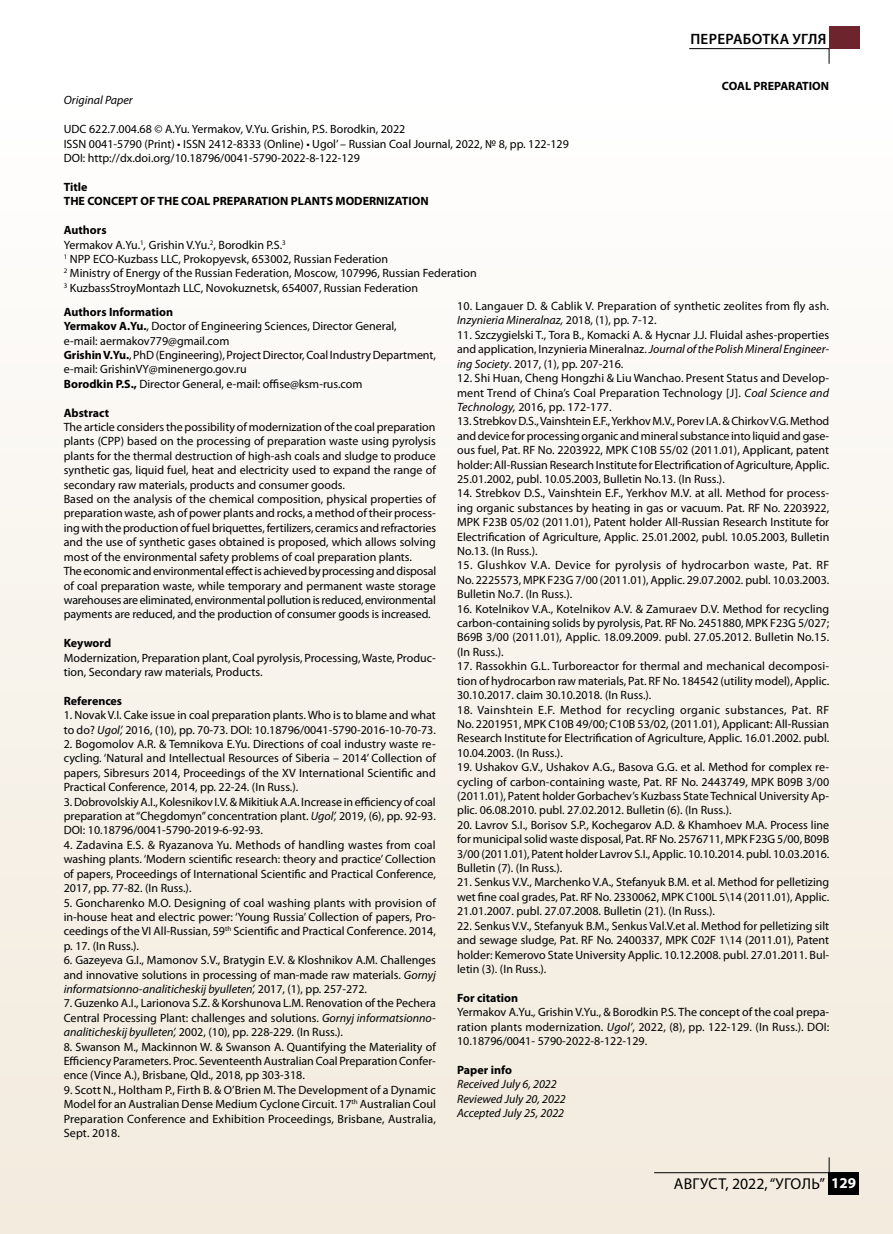
<style>
.page{position:relative;width:893px;height:1234px;background:#fff}
.page>*{position:absolute;margin:0;border:0;box-sizing:border-box;transform-origin:0 0}
.t1{font:15.75px "Myriad Pro";letter-spacing:.02em;color:#000}
.t2{font:600 15px "Myriad Pro";letter-spacing:.02em;color:#000}
.t3{font:12px/14.4px "Myriad Pro";color:#000;text-align:justify}
.t4{font:700 12px/14.4px "Myriad Pro";color:#000}
.t5{font:italic 12px/14.4px "Myriad Pro";color:#000}
.s1{font-style:italic}
.s2{font-weight:700}
.s3{font-weight:700;font-size:15px;color:#fff}
</style>
<div class="page">
<div style="left:0;top:88px;width:893px;height:1145px;background:linear-gradient(to bottom,#fffefe,#f1e9dc)"></div>
<div style="left:829px;top:1171px;width:30px;height:23px;background:#000"></div>
<hr style="left:654px;top:1171px;width:175px;height:1px;background:#000">
<svg style="left:829px;top:1157px;width:1px;height:15px"></svg>
<hr style="left:689px;top:48px;width:140px;height:1px;background:#000">
<svg style="left:829px;top:49px;width:1px;height:15px"></svg>
<div style="left:829px;top:27px;width:31px;height:22px;background:#6e242d"></div>
<p class="t2" style="left:690px;top:30px;width:137px">ПЕРЕРАБОТКА УГЛЯ</p>
<p class="t4" style="left:722px;top:78px;width:109px">COAL PREPARATION</p>
<p class="t5" style="left:64px;top:93px;width:70px">Original Paper</p>
<p class="t3" style="left:64px;top:122px;width:507px;text-align:left">UDC 622.7.004.68 © A.Yu. Yermakov<span class="s1">,</span> V.Yu. Grishin, P.S. Borodkin, 2022<br>ISSN 0041-5790 (Print) • ISSN 2412-8333 (Online) • Ugol’ – Russian Coal Journal, 2022, № 8, pp. 122-129<br>DOI: http://dx.doi.org/10.18796/0041-5790-2022-8-122-129</p>
<p class="t4" style="left:64px;top:179px;width:366px">Title<br>THE CONCEPT OF THE COAL PREPARATION PLANTS MODERNIZATION</p>
<p class="t3" style="left:64px;top:223px;width:414px;text-align:left"><span class="s2">Authors<br></span>Yermakov A.Yu.<sup>1</sup><span class="s1">,</span> Grishin V.Yu.<sup>2</sup>, Borodkin P.S.<sup>3<br>1</sup> NPP ECO-Kuzbass LLC, Prokopyevsk, 653002, Russian Federation<br><sup>2</sup> Ministry of Energy of the Russian Federation, Moscow, 107996, Russian Federation <sup>3</sup> KuzbassStroyMontazh LLC, Novokuznetsk, 654007, Russian Federation</p>
<p class="t3" style="left:64px;top:304px;width:374px;text-align:left"><span class="s2">Authors Information<br>Yermakov A.Yu.</span>, Doctor of Engineering Sciences, Director General,<br>e-mail: aermakov779@gmail.com<br><span class="s2">Grishin V.Yu.</span>, PhD (Engineering), Project Director, Coal Industry Department, e-mail: GrishinVY@minenergo.gov.ru<br><span class="s2">Borodkin P.S.,</span> Director General, e-mail: offise@ksm-rus.com</p>
<p class="t4" style="left:64px;top:405px;width:47px">Abstract</p>
<p class="t3" style="left:64px;top:419px;width:374px;text-align:left">The article considers the possibility of modernization of the coal preparation plants (CPP) based on the processing of preparation waste using pyrolysis plants for the thermal destruction of high-ash coals and sludge to produce synthetic gas, liquid fuel, heat and electricity used to expand the range of secondary raw materials, products and consumer goods.<br>Based on the analysis of the chemical composition, physical properties of preparation waste, ash of power plants and rocks, a method of their process&shy;ing with the production of fuel briquettes, fertilizers, ceramics and refractories and the use of synthetic gases obtained is proposed, which allows solving most of the environmental safety problems of coal preparation plants.<br>The economic and environmental effect is achieved by processing and disposal of coal preparation waste, while temporary and permanent waste storage warehouses are eliminated, environmental pollution is reduced, environmental payments are reduced, and the production of consumer goods is increased.</p>
<p class="t4" style="left:64px;top:635px;width:49px">Keyword</p>
<p class="t3" style="left:64px;top:650px;width:374px">Modernization, Preparation plant, Coal pyrolysis, Processing, Waste, Produc&shy;tion, Secondary raw materials, Products.</p>
<p class="t4" style="left:64px;top:693px;width:60px">References</p>
<p class="t3" style="left:64px;top:707px;width:374px">1. Novak V.I. Cake issue in coal preparation plants. Who is to blame and what to do? <span class="s1">Ugol’,</span> 2016, (10), pp. 70-73. DOI: 10.18796/0041-5790-2016-10-70-73.</p>
<p class="t3" style="left:64px;top:736px;width:374px">2. Bogomolov A.R. &amp; Temnikova E.Yu. Directions of coal industry waste re&shy;cycling. ‘Natural and Intellectual Resources of Siberia – 2014’ Collection of papers, Sibresurs 2014, Proceedings of the XV International Scientific and Practical Conference, 2014, pp. 22-24. (In Russ.).</p>
<p class="t3" style="left:64px;top:794px;width:374px">3. Dobrovolskiy A.I., Kolesnikov I.V. &amp; Mikitiuk A.A. Increase in efficiency of coal preparation at “Chegdomyn” concentration plant. <span class="s1">Ugol’,</span> 2019, (6), pp. 92-93.<br>DOI: 10.18796/0041-5790-2019-6-92-93.</p>
<p class="t3" style="left:64px;top:837px;width:374px">4. Zadavina E.S. &amp; Ryazanova Yu. Methods of handling wastes from coal washing plants. ‘Modern scientific research: theory and practice’ Collection of papers, Proceedings of International Scientific and Practical Conference, 2017, pp. 77-82. (In Russ.).</p>
<p class="t3" style="left:64px;top:894px;width:374px">5. Goncharenko M.O. Designing of coal washing plants with provision of in-house heat and electric power: ‘Young Russia’ Collection of papers, Pro&shy;ceedings of the VI All-Russian, 59<sup>th</sup> Scientific and Practical Conference. 2014, p. 17. (In Russ.).</p>
<p class="t3" style="left:64px;top:952px;width:374px">6. Gazeyeva G.I., Mamonov S.V., Bratygin E.V. &amp; Kloshnikov A.M. Challenges and innovative solutions in processing of man-made raw materials. <span class="s1">Gornyj informatsionno-analiticheskij byulleten’,</span> 2017, (1), pp. 257-272.</p>
<p class="t3" style="left:64px;top:995px;width:374px">7. Guzenko A.I., Larionova S.Z. &amp; Korshunova L.M. Renovation of the Pechera Central Processing Plant: challenges and solutions. <span class="s1">Gornyj informatsionno&shy;analiticheskij byulleten’,</span> 2002, (10), pp. 228-229. (In Russ.).</p>
<p class="t3" style="left:64px;top:1038px;width:374px">8. Swanson M., Mackinnon W. &amp; Swanson A. Quantifying the Materiality of Efficiency Parameters. Proc. Seventeenth Australian Coal Preparation Confer&shy;ence (Vince A.), Brisbane, Qld., 2018, pp 303-318.</p>
<p class="t3" style="left:64px;top:1082px;width:374px">9. Scott N., Holtham P., Firth B. &amp; O’Brien M. The Development of a Dynamic Model for an Australian Dense Medium Cyclone Circuit. 17<sup>th</sup> Australian Coul Preparation Conference and Exhibition Proceedings, Brisbane, Australia, Sept. 2018.</p>
<p class="t3" style="left:457px;top:298px;width:373px">10. Langauer D. &amp; Cablik V. Preparation of synthetic zeolites from fly ash.<br><span class="s1">Inzynieria Mineralnaz,</span> 2018, (1), pp. 7-12.</p>
<p class="t3" style="left:457px;top:327px;width:374px">11. Szczygielski T., Тоrа B., Komacki A. &amp; Hycnar J.J. Fluidal ashes-properties and application, Inzynieria Mineralnaz. <span class="s1">Journal of the Polish Mineral Engineer&shy;ing Society</span>. 2017, (1), pp. 207-216.</p>
<p class="t3" style="left:457px;top:370px;width:374px">12. Shi Huan, Cheng Hongzhi &amp; Liu Wanchao. Present Status and Develop&shy;ment Trend of China’s Coal Preparation Technology [J]. <span class="s1">Coal Science and Technology,</span> 2016, pp. 172-177.</p>
<p class="t3" style="left:457px;top:414px;width:374px">13. Strebkov D.S., Vainshtein E.F., Yerkhov M.V., Porev I.A. &amp; Chirkov V.G. Method and device for processing organic and mineral substance into liquid and gase&shy;ous fuel, Pat. RF No. 2203922, MPK C10B 55/02 (2011.01), Applicant, patent holder: All-Russian Research Institute for Electrification of Agriculture, Applic.<br>25.01.2002, publ. 10.05.2003, Bulletin No.13. (In Russ.).</p>
<p class="t3" style="left:457px;top:486px;width:374px">14. Strebkov D.S., Vainshtein E.F., Yerkhov M.V. at all. Method for process&shy;ing organic substances by heating in gas or vacuum. Pat. RF No. 2203922, MPK F23B 05/02 (2011.01), Patent holder All-Russian Research Institute for Electrification of Agriculture, Applic. 25.01.2002, publ. 10.05.2003, Bulletin No.13. (In Russ.).</p>
<p class="t3" style="left:457px;top:558px;width:374px;text-align:left">15. Glushkov V.A. Device for pyrolysis of hydrocarbon waste, Pat. RF<br>No. 2225573, MPK F23G 7/00 (2011.01), Applic. 29.07.2002. publ. 10.03.2003.<br>Bulletin No.7. (In Russ.).</p>
<p class="t3" style="left:457px;top:601px;width:374px">16. Kotelnikov V.A., Kotelnikov A.V. &amp; Zamuraev D.V. Method for recycling carbon-containing solids by pyrolysis, Pat. RF No. 2451880, MPK F23G 5/027; B69B 3/00 (2011.01), Applic. 18.09.2009. publ. 27.05.2012. Bulletin No.15. (In Russ.).</p>
<p class="t3" style="left:457px;top:658px;width:374px">17. Rassokhin G.L. Turboreactor for thermal and mechanical decomposi&shy;tion of hydrocarbon raw materials, Pat. RF No. 184542 (utility model), Applic.<br>30.10.2017. claim 30.10.2018. (In Russ.).</p>
<p class="t3" style="left:457px;top:702px;width:374px;text-align:left">18. Vainshtein E.F. Method for recycling organic substances, Pat. RF No. 2201951, MPK C10B 49/00; C10B 53/02, (2011.01), Applicant: All-Russian Research Institute for Electrification of Agriculture, Applic. 16.01.2002. publ.<br>10.04.2003. (In Russ.).</p>
<p class="t3" style="left:457px;top:759px;width:374px">19. Ushakov G.V., Ushakov A.G., Basova G.G. et al. Method for complex re&shy;cycling of carbon-containing waste, Pat. RF No. 2443749, MPK B09B 3/00 (2011.01), Patent holder Gorbachev’s Kuzbass State Technical University Ap&shy;plic. 06.08.2010. publ. 27.02.2012. Bulletin (6). (In Russ.).</p>
<p class="t3" style="left:457px;top:817px;width:374px">20. Lavrov S.I., Borisov S.P., Kochegarov A.D. &amp; Khamhoev M.A. Process line for municipal solid waste disposal, Pat. RF No. 2576711, MPK F23G 5/00, B09B 3/00 (2011.01), Patent holder Lavrov S.I., Applic. 10.10.2014. publ. 10.03.2016.<br>Bulletin (7). (In Russ.).</p>
<p class="t3" style="left:457px;top:874px;width:374px">21. Senkus V.V., Marchenko V.A., Stefanyuk B.M. et al. Method for pelletizing wet fine coal grades, Pat. RF No. 2330062, MPK C100L 5\14 (2011.01), Applic.<br>21.01.2007. publ. 27.07.2008. Bulletin (21). (In Russ.).</p>
<p class="t3" style="left:457px;top:918px;width:374px">22. Senkus V.V., Stefanyuk B.M., Senkus Val.V.et al. Method for pelletizing silt and sewage sludge, Pat. RF No. 2400337, MPK C02F 1\14 (2011.01), Patent holder: Kemerovo State University Applic. 10.12.2008. publ. 27.01.2011. Bul&shy;letin (3). (In Russ.).</p>
<p class="t3" style="left:457px;top:990px;width:374px;text-align:left"><span class="s2">For citation<br></span>Yermakov A.Yu.<span class="s1">,</span> Grishin V.Yu., &amp; Borodkin P.S. The concept of the coal prepa&shy;ration plants modernization. <span class="s1">Ugol’</span>, 2022, (8), pp. 122-129. (In Russ.). DOI:<br>10.18796/0041- 5790-2022-8-122-129.</p>
<p class="t4" style="left:457px;top:1061px;width:56px">Paper info</p>
<p class="t5" style="left:457px;top:1076px;width:110px">Received July 6, 2022<br>Reviewed July 20, 2022<br>Accepted July 25, 2022</p>
<h1 class="t1" style="left:674px;top:1173px;width:184px">АВГУСТ, 2022, “УГОЛЬ” <span class="s3">129</span></h1>
</div>
